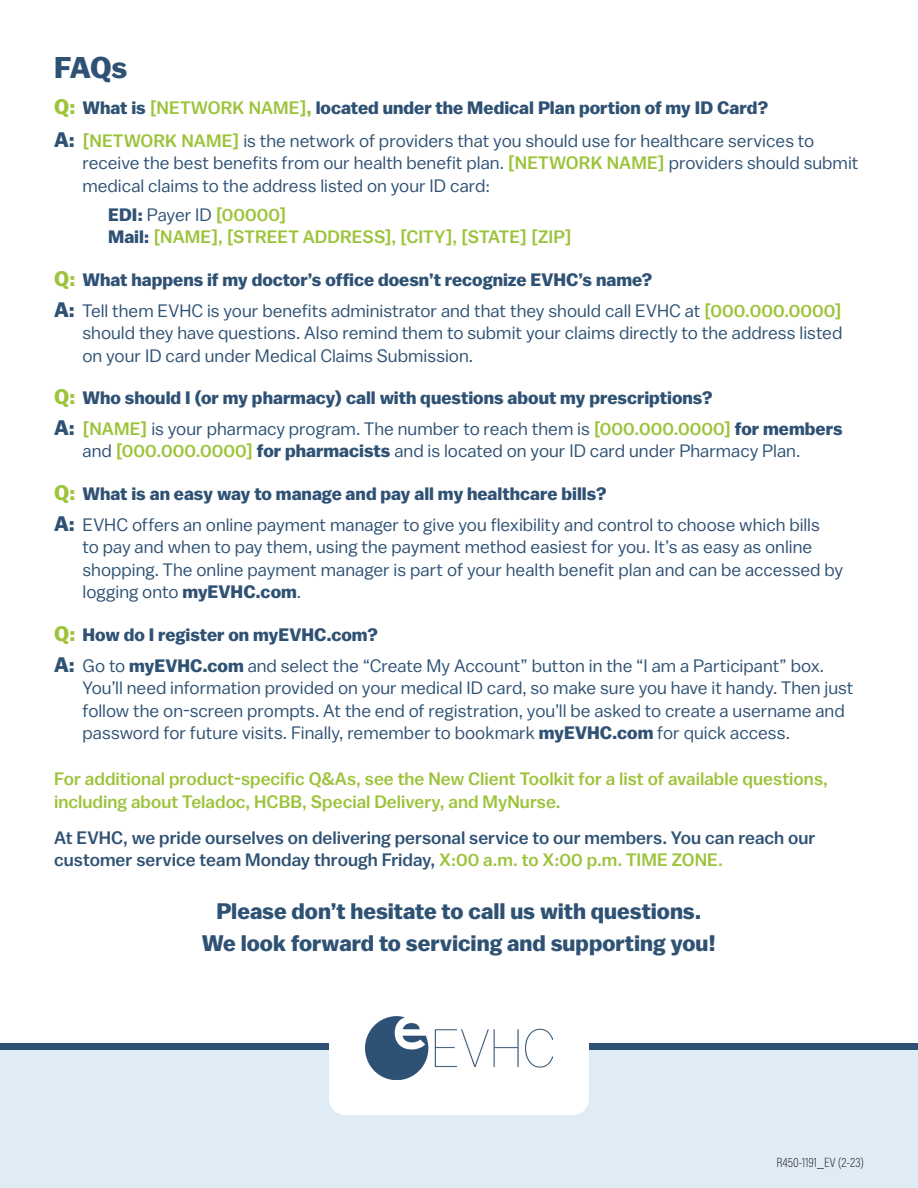
<style>
.page{position:relative;width:918px;height:1188px;background:#fff}
.page>*{position:absolute;margin:0;border:0;box-sizing:border-box;transform-origin:0 0}
.HB_Bullet_Copy{font:700 30px "Balto";color:#2f5274}
.t1{font:700 22.5px/31.5px "Balto";color:#2f5274;text-align:center}
.HB_Bullet_Copy-2{font:18px/22.5px "Balto";color:#2f5274}
.HB_Bullet_Copy-3{font:700 18px "Balto";color:#2f5274}
.HB_Bullet_Copy-4{font:500 18px/22.5px "Balto";color:#9dc33b}
.HB_Bullet_Copy-5{font:500 18px/22.5px "Balto";color:#2f5274}
.t2{font:200 13.5px "Acumin Pro Cond";color:#231f20}
.s1{font-size:21px;color:#9dc33b}
.s2{font-weight:500;color:#9dc33b}
.s3{color:#9dc33b}
.s4{font-weight:700;font-size:21px}
.s5{font-weight:700}
.s6{font-weight:700;color:#2f5274}
</style>
<div class="page">
<div style="left:0;top:1047px;width:918px;height:141px;background:#dfecf5"></div>
<div style="left:0;top:1044px;width:918px;height:6px;background:#2f5274"></div>
<div style="left:329px;top:981px;width:260px;height:134px;background:#fff;border-radius:17px"></div>
<img style="left:365px;top:1016px;width:188px;height:63px">
<p class="HB_Bullet_Copy" style="left:54px;top:50px;width:75px">FAQs</p>
<p class="HB_Bullet_Copy-3" style="left:54px;top:97px;width:716px"><span class="s1">Q:</span> What is <span class="s2">[NETWORK NAME]</span><span class="s3">,</span> located under the Medical Plan portion of my ID Card?</p>
<p class="HB_Bullet_Copy-2" style="left:82px;top:129px;width:778px;text-indent:-28px"><span class="s4">A:</span> <span class="s2">[NETWORK NAME]</span> is the network of providers that you should use for healthcare services to receive the best benefits from our health benefit plan. <span class="s2">[NETWORK NAME]</span> providers should submit medical claims to the address listed on your ID card:</p>
<p class="HB_Bullet_Copy-2" style="left:108px;top:203px;width:180px"><span class="s5">EDI:</span> Payer ID <span class="s2">[00000]</span></p>
<p class="HB_Bullet_Copy-4" style="left:108px;top:225px;width:465px"><span class="s6">Mail:</span> [NAME], [STREET ADDRESS], [CITY], [STATE] [ZIP]</p>
<p class="HB_Bullet_Copy-3" style="left:54px;top:269px;width:600px"><span class="s1">Q:</span> What happens if my doctor’s office doesn’t recognize EVHC’s name?</p>
<p class="HB_Bullet_Copy-2" style="left:82px;top:299px;width:761px;text-align:justify;text-indent:-28px"><span class="s4">A:</span> Tell them EVHC is your benefits administrator and that they should call EVHC at <span class="s2">[000.000.0000] </span>should they have questions. Also remind them to submit your claims directly to the address listed on your ID card under Medical Claims Submission.</p>
<p class="HB_Bullet_Copy-3" style="left:54px;top:387px;width:660px"><span class="s1">Q:</span> Who should I (or my pharmacy) call with questions about my prescriptions?</p>
<p class="HB_Bullet_Copy-2" style="left:82px;top:417px;width:762px;text-indent:-28px"><span class="s4">A:</span> <span class="s2">[NAME]</span> is your pharmacy program. The number to reach them is <span class="s2">[000.000.0000]</span> <span class="s5">for members </span>and <span class="s2">[000.000.0000]</span> <span class="s5">for pharmacists</span> and is located on your ID card under Pharmacy Plan.</p>
<p class="HB_Bullet_Copy-3" style="left:54px;top:483px;width:554px"><span class="s1">Q:</span> What is an easy way to manage and pay all my healthcare bills?</p>
<p class="HB_Bullet_Copy-2" style="left:82px;top:513px;width:762px;text-indent:-28px"><span class="s4">A:</span> EVHC offers an online payment manager to give you flexibility and control to choose which bills<br>to pay and when to pay them, using the payment method easiest for you. It’s as easy as online shopping. The online payment manager is part of your health benefit plan and can be accessed by logging onto <span class="s5">myEVHC.com</span>.</p>
<p class="HB_Bullet_Copy-3" style="left:54px;top:624px;width:326px"><span class="s1">Q:</span> How do I register on myEVHC.com?</p>
<p class="HB_Bullet_Copy-2" style="left:82px;top:654px;width:773px;text-indent:-28px"><span class="s4">A:</span> Go to <span class="s5">myEVHC.com</span> and select the “Create My Account” button in the “I am a Participant” box.<br>You’ll need information provided on your medical ID card, so make sure you have it handy. Then just follow the on-screen prompts. At the end of registration, you’ll be asked to create a username and password for future visits. Finally, remember to bookmark <span class="s5">myEVHC.com</span> for quick access.</p>
<p class="HB_Bullet_Copy-4" style="left:54px;top:767px;width:776px">For additional product-specific Q&amp;As, see the New Client Toolkit for a list of available questions, including about Teladoc, HCBB, Special Delivery, and MyNurse.</p>
<p class="HB_Bullet_Copy-5" style="left:54px;top:826px;width:763px">At EVHC, we pride ourselves on delivering personal service to our members. You can reach our customer service team Monday through Friday, <span class="s3">X:00 a.m. to X:00 p.m. TIME ZONE.</span></p>
<p class="t1" style="left:202px;top:895px;width:516px">Please don’t hesitate to call us with questions.<br>We look forward to servicing and supporting you!</p>
<p class="t2" style="left:777px;top:1154px;width:89px">R450-1191_EV (2-23)</p>
</div>
